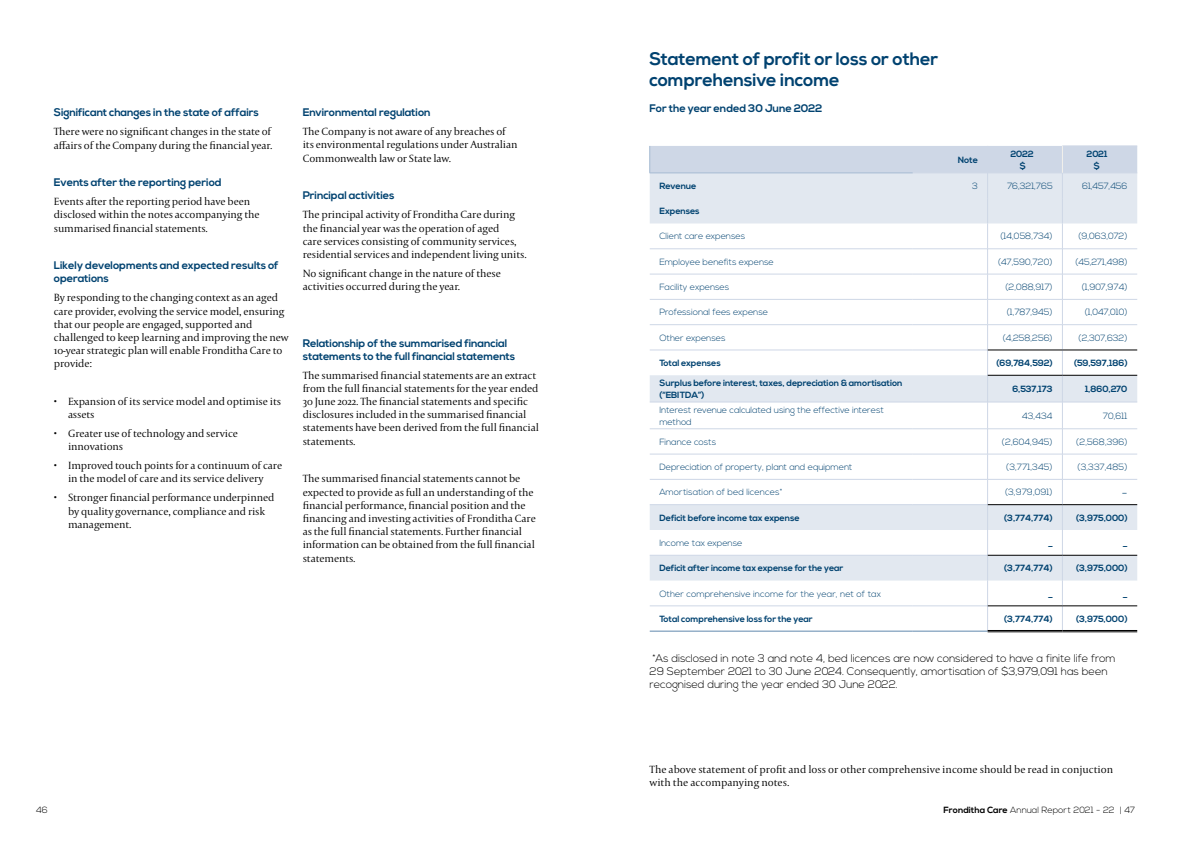
<style>
.page{position:relative;width:1191px;height:842px;background:#fff}
.page>*{position:absolute;margin:0;border:0;box-sizing:border-box;transform-origin:0 0}
.t1{font:700 18px/21.6px "Nexa";letter-spacing:-.01em;color:#004270}
.t2{font:300 12px "Nexa";color:#004270}
.t3{font:300 11px/13.2px "Capitolium 2";letter-spacing:-.01em;color:#000}
.t4{font:700 11px/13.2px "Nexa";letter-spacing:-.01em;color:#004270}
.t5{font:300 11px/13.2px "Nexa";letter-spacing:-.01em;color:#000}
.t6{font:300 9px/12px "Nexa";letter-spacing:-.01em;color:#004270}
.t7{font:700 9px/12px "Nexa";letter-spacing:-.01em;color:#004270;text-align:center}
.t8{font:300 9px "Nexa";color:#000}
.s1{font-family:"Nexa"}
.s2{font-weight:700}
</style>
<div class="page">
<hr style="left:650px;top:631px;width:262px;height:1px;background:#6188ae">
<hr style="left:912px;top:631px;width:75px;height:1px;background:#6188ae">
<hr style="left:987px;top:630px;width:75px;height:1px;background:#000">
<hr style="left:987px;top:631px;width:75px;height:1px;background:#000">
<hr style="left:1062px;top:630px;width:75px;height:1px;background:#000">
<hr style="left:1062px;top:631px;width:75px;height:1px;background:#000">
<svg style="left:649px;top:146px;width:488px;height:484px"></svg>
<hr style="left:650px;top:606px;width:262px;height:1px;background:#ced7e6">
<hr style="left:912px;top:606px;width:75px;height:1px;background:#ced7e6">
<hr style="left:987px;top:606px;width:75px;height:1px;background:#000">
<hr style="left:1062px;top:606px;width:75px;height:1px;background:#000">
<p class="t4" style="left:54px;top:106px;width:206px">Significant changes in the state of affairs</p>
<p class="t3" style="left:54px;top:125px;width:220px">There were no significant changes in the state of affairs of the Company during the financial year.</p>
<p class="t4" style="left:54px;top:176px;width:169px">Events after the reporting period</p>
<p class="t3" style="left:54px;top:195px;width:207px">Events after the reporting period have been disclosed within the notes accompanying the summarised financial statements.</p>
<p class="t4" style="left:54px;top:259px;width:226px">Likely developments and expected results of operations</p>
<p class="t3" style="left:54px;top:291px;width:236px">By responding to the changing context as an aged care provider, evolving the service model, ensuring that our people are engaged, supported and challenged to keep learning and improving the new 10-year strategic plan will enable Fronditha Care to provide:</p>
<p class="t3" style="left:68px;top:395px;width:214px;text-indent:-14px"><span class="s1">•</span> Expansion of its service model and optimise its assets</p>
<p class="t3" style="left:68px;top:427px;width:171px;text-indent:-14px"><span class="s1">•</span> Greater use of technology and service innovations</p>
<p class="t3" style="left:54px;top:459px;width:230px;text-align:center"><span class="s1">•</span> Improved touch points for a continuum of care in the model of care and its service delivery</p>
<p class="t3" style="left:68px;top:491px;width:208px;text-indent:-14px"><span class="s1">•</span> Stronger financial performance underpinned by quality governance, compliance and risk management.</p>
<p class="t4" style="left:303px;top:106px;width:129px">Environmental regulation</p>
<p class="t3" style="left:303px;top:125px;width:216px">The Company is not aware of any breaches of its environmental regulations under Australian<br>Commonwealth law or State law.</p>
<p class="t4" style="left:303px;top:189px;width:93px">Principal activities</p>
<p class="t3" style="left:303px;top:208px;width:225px">The principal activity of Fronditha Care during the financial year was the operation of aged<br>care services consisting of community services, residential services and independent living units.</p>
<p class="t3" style="left:303px;top:266px;width:200px">No significant change in the nature of these activities occurred during the year.</p>
<p class="t4" style="left:303px;top:337px;width:214px">Relationship of the summarised financial statements to the full financial statements</p>
<p class="t3" style="left:303px;top:368px;width:238px">The summarised financial statements are an extract from the full financial statements for the year ended 30 June 2022. The financial statements and specific disclosures included in the summarised financial statements have been derived from the full financial statements.</p>
<p class="t3" style="left:303px;top:472px;width:235px">The summarised financial statements cannot be expected to provide as full an understanding of the financial performance, financial position and the financing and investing activities of Fronditha Care as the full financial statements. Further financial information can be obtained from the full financial statements.</p>
<h1 class="t1" style="left:649px;top:49px;width:290px">Statement of profit or loss or other comprehensive income</h1>
<p class="t4" style="left:649px;top:102px;width:174px">For the year ended 30 June 2022</p>
<p class="t7" style="left:958px;top:154px;width:22px">Note</p>
<p class="t7" style="left:1010px;top:148px;width:25px">2022 $</p>
<p class="t7" style="left:1086px;top:148px;width:22px">2021 $</p>
<p class="t7" style="left:659px;top:180px;width:38px">Revenue</p>
<p class="t6" style="left:972px;top:180px;width:7px">3</p>
<p class="t6" style="left:1007px;top:180px;width:47px">76,321,765</p>
<p class="t6" style="left:1082px;top:180px;width:47px">61,457,456</p>
<p class="t7" style="left:659px;top:205px;width:42px">Expenses</p>
<p class="t6" style="left:659px;top:231px;width:87px">Client care expenses</p>
<p class="t6" style="left:1000px;top:231px;width:54px">(14,058,734)</p>
<p class="t6" style="left:1078px;top:231px;width:51px">(9,063,072)</p>
<p class="t6" style="left:659px;top:256px;width:116px">Employee benefits expense</p>
<p class="t6" style="left:997px;top:256px;width:56px">(47,590,720)</p>
<p class="t6" style="left:1075px;top:256px;width:54px">(45,271,498)</p>
<p class="t6" style="left:659px;top:281px;width:71px">Facility expenses</p>
<p class="t6" style="left:1005px;top:281px;width:49px">(2,088,917)</p>
<p class="t6" style="left:1081px;top:281px;width:47px">(1,907,974)</p>
<p class="t6" style="left:659px;top:307px;width:110px">Professional fees expense</p>
<p class="t6" style="left:1006px;top:307px;width:48px">(1,787,945)</p>
<p class="t6" style="left:1084px;top:307px;width:44px">(1,047,010)</p>
<p class="t6" style="left:659px;top:332px;width:68px">Other expenses</p>
<p class="t6" style="left:1002px;top:332px;width:52px">(4,258,256)</p>
<p class="t6" style="left:1078px;top:332px;width:51px">(2,307,632)</p>
<p class="t7" style="left:659px;top:357px;width:63px">Total expenses</p>
<p class="t7" style="left:996px;top:357px;width:58px">(69,784,592)</p>
<p class="t7" style="left:1074px;top:357px;width:55px">(59,597,186)</p>
<p class="t7" style="left:659px;top:377px;width:245px;text-align:left">Surplus before interest, taxes, depreciation &amp; amortisation (“EBITDA”)</p>
<p class="t7" style="left:1012px;top:383px;width:42px">6,537,173</p>
<p class="t7" style="left:1085px;top:383px;width:44px">1,860,270</p>
<p class="t6" style="left:659px;top:404px;width:226px">Interest revenue calculated using the effective interest method</p>
<p class="t6" style="left:1022px;top:410px;width:32px">43,434</p>
<p class="t6" style="left:1102px;top:410px;width:26px">70,611</p>
<p class="t6" style="left:659px;top:436px;width:58px">Finance costs</p>
<p class="t6" style="left:1001px;top:436px;width:53px">(2,604,945)</p>
<p class="t6" style="left:1076px;top:436px;width:53px">(2,568,396)</p>
<p class="t6" style="left:659px;top:461px;width:195px">Depreciation of property, plant and equipment</p>
<p class="t6" style="left:1006px;top:461px;width:48px">(3,771,345)</p>
<p class="t6" style="left:1077px;top:461px;width:52px">(3,337,485)</p>
<p class="t6" style="left:659px;top:487px;width:124px">Amortisation of bed licences*</p>
<p class="t6" style="left:1004px;top:487px;width:49px">(3,979,091)</p>
<p class="t2" style="left:1121px;top:485px;width:7px">-</p>
<p class="t7" style="left:659px;top:512px;width:142px">Deficit before income tax expense</p>
<p class="t7" style="left:1004px;top:512px;width:50px">(3,774,774)</p>
<p class="t7" style="left:1076px;top:512px;width:53px">(3,975,000)</p>
<p class="t6" style="left:659px;top:537px;width:85px">Income tax expense</p>
<p class="t7" style="left:1048px;top:537px;width:6px">_</p>
<p class="t7" style="left:1123px;top:537px;width:6px">_</p>
<p class="t7" style="left:659px;top:562px;width:186px">Deficit after income tax expense for the year</p>
<p class="t7" style="left:1004px;top:562px;width:50px">(3,774,774)</p>
<p class="t7" style="left:1076px;top:562px;width:53px">(3,975,000)</p>
<p class="t6" style="left:659px;top:588px;width:223px">Other comprehensive income for the year, net of tax</p>
<p class="t7" style="left:1048px;top:588px;width:6px">_</p>
<p class="t7" style="left:1123px;top:588px;width:6px">_</p>
<p class="t7" style="left:659px;top:613px;width:155px">Total comprehensive loss for the year</p>
<p class="t7" style="left:1004px;top:613px;width:50px">(3,774,774)</p>
<p class="t7" style="left:1076px;top:613px;width:53px">(3,975,000)</p>
<p class="t5" style="left:649px;top:652px;width:468px">*As disclosed in note 3 and note 4, bed licences are now considered to have a finite life from<br>29 September 2021 to 30 June 2024. Consequently, amortisation of $3,979,091 has been recognised during the year ended 30 June 2022.</p>
<p class="t3" style="left:649px;top:762px;width:465px">The above statement of profit and loss or other comprehensive income should be read in conjuction with the accompanying notes.</p>
<p class="t8" style="left:36px;top:804px;width:13px">46</p>
<p class="t8" style="left:943px;top:804px;width:193px"><span class="s2">Fronditha Care</span> Annual Report 2021 - 22 | 47</p>
</div>
